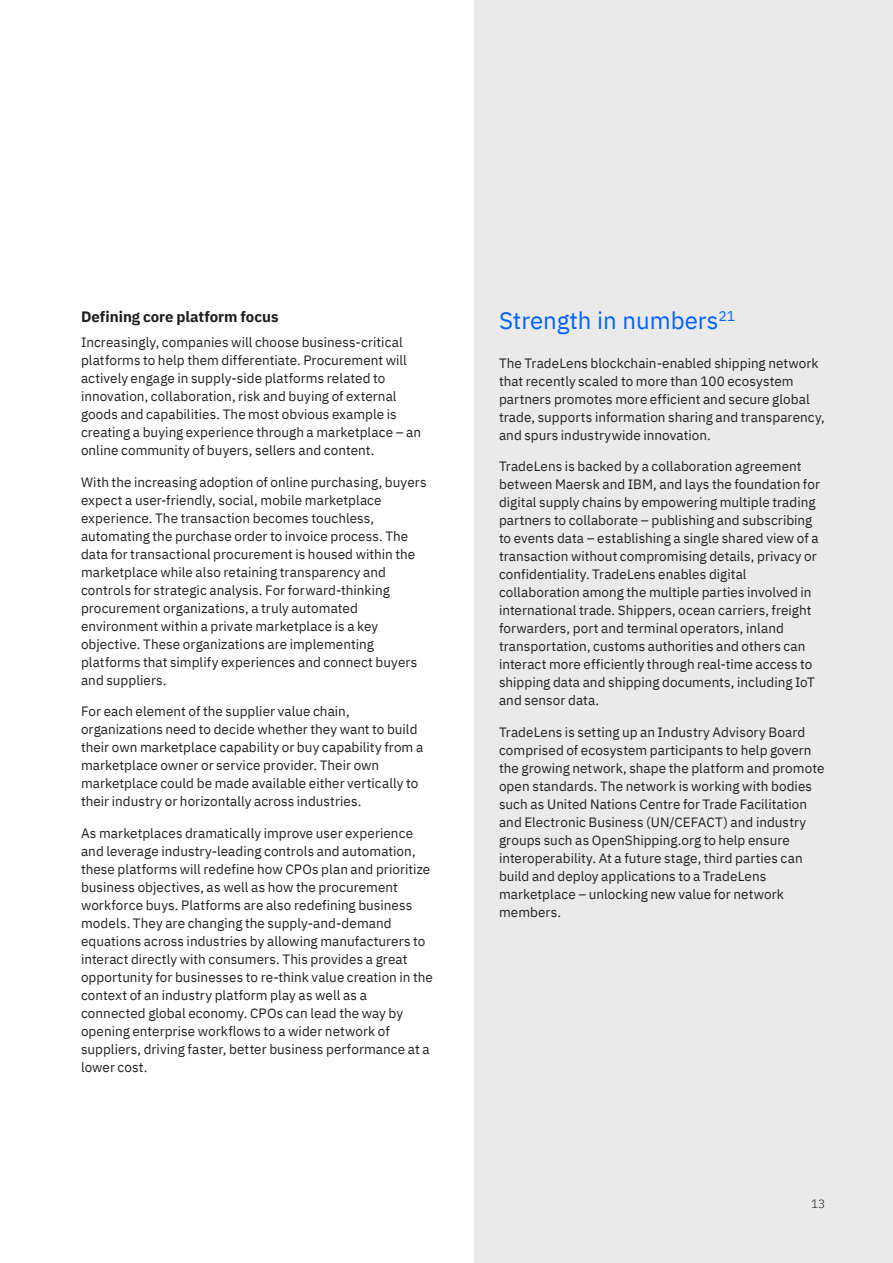
<style>
.page{position:relative;width:893px;height:1263px;background:#fff}
.page>*{position:absolute;margin:0;border:0;box-sizing:border-box;transform-origin:0 0}
.t1{font:24px "IBM Plex Sans";color:#0062ff}
.t2{font:700 15px "IBM Plex Sans";color:#231f20}
.t3{font:13.5px/18px "IBM Plex Sans";letter-spacing:.005em;color:#231f20}
.t4{font:300 12px "IBM Plex Sans";color:#231f20}
</style>
<div class="page">
<div style="left:473px;top:0;width:420px;height:1263px;background:#eaeaea"></div>
<p class="t2" style="left:81px;top:305px;width:199px">Defining core platform focus</p>
<p class="t3" style="left:81px;top:332px;width:342px">Increasingly, companies will choose business-critical platforms to help them differentiate. Procurement will actively engage in supply-side platforms related to innovation, collaboration, risk and buying of external goods and capabilities. The most obvious example is creating a buying experience through a marketplace – an online community of buyers, sellers and content.</p>
<p class="t3" style="left:81px;top:472px;width:347px">With the increasing adoption of online purchasing, buyers expect a user-friendly, social, mobile marketplace experience. The transaction becomes touchless, automating the purchase order to invoice process. The data for transactional procurement is housed within the marketplace while also retaining transparency and controls for strategic analysis. For forward-thinking procurement organizations, a truly automated environment within a private marketplace is a key objective. These organizations are implementing platforms that simplify experiences and connect buyers and suppliers.</p>
<p class="t3" style="left:81px;top:701px;width:344px">For each element of the supplier value chain, organizations need to decide whether they want to build their own marketplace capability or buy capability from a marketplace owner or service provider. Their own marketplace could be made available either vertically to their industry or horizontally across industries.</p>
<p class="t3" style="left:81px;top:823px;width:353px">As marketplaces dramatically improve user experience and leverage industry-leading controls and automation, these platforms will redefine how CPOs plan and prioritize business objectives, as well as how the procurement workforce buys. Platforms are also redefining business models. They are changing the supply-and-demand equations across industries by allowing manufacturers to interact directly with consumers. This provides a great opportunity for businesses to re-think value creation in the context of an industry platform play as well as a connected global economy. CPOs can lead the way by opening enterprise workflows to a wider network of suppliers, driving faster, better business performance at a lower cost.</p>
<h1 class="t1" style="left:499px;top:302px;width:238px">Strength in numbers<sup>21</sup></h1>
<p class="t3" style="left:499px;top:353px;width:327px">The TradeLens blockchain-enabled shipping network that recently scaled to more than 100 ecosystem partners promotes more efficient and secure global trade, supports information sharing and transparency, and spurs industrywide innovation.</p>
<p class="t3" style="left:499px;top:456px;width:322px">TradeLens is backed by a collaboration agreement between Maersk and IBM, and lays the foundation for digital supply chains by empowering multiple trading partners to collaborate – publishing and subscribing to events data – establishing a single shared view of a transaction without compromising details, privacy or confidentiality. TradeLens enables digital collaboration among the multiple parties involved in international trade. Shippers, ocean carriers, freight forwarders, port and terminal operators, inland transportation, customs authorities and others can interact more efficiently through real-time access to shipping data and shipping documents, including IoT and sensor data.</p>
<p class="t3" style="left:499px;top:722px;width:327px">TradeLens is setting up an Industry Advisory Board comprised of ecosystem participants to help govern the growing network, shape the platform and promote open standards. The network is working with bodies such as United Nations Centre for Trade Facilitation and Electronic Business (UN/CEFACT) and industry groups such as OpenShipping.org to help ensure interoperability. At a future stage, third parties can build and deploy applications to a TradeLens marketplace – unlocking new value for network members.</p>
<p class="t4" style="left:811px;top:1195px;width:16px">13</p>
</div>
